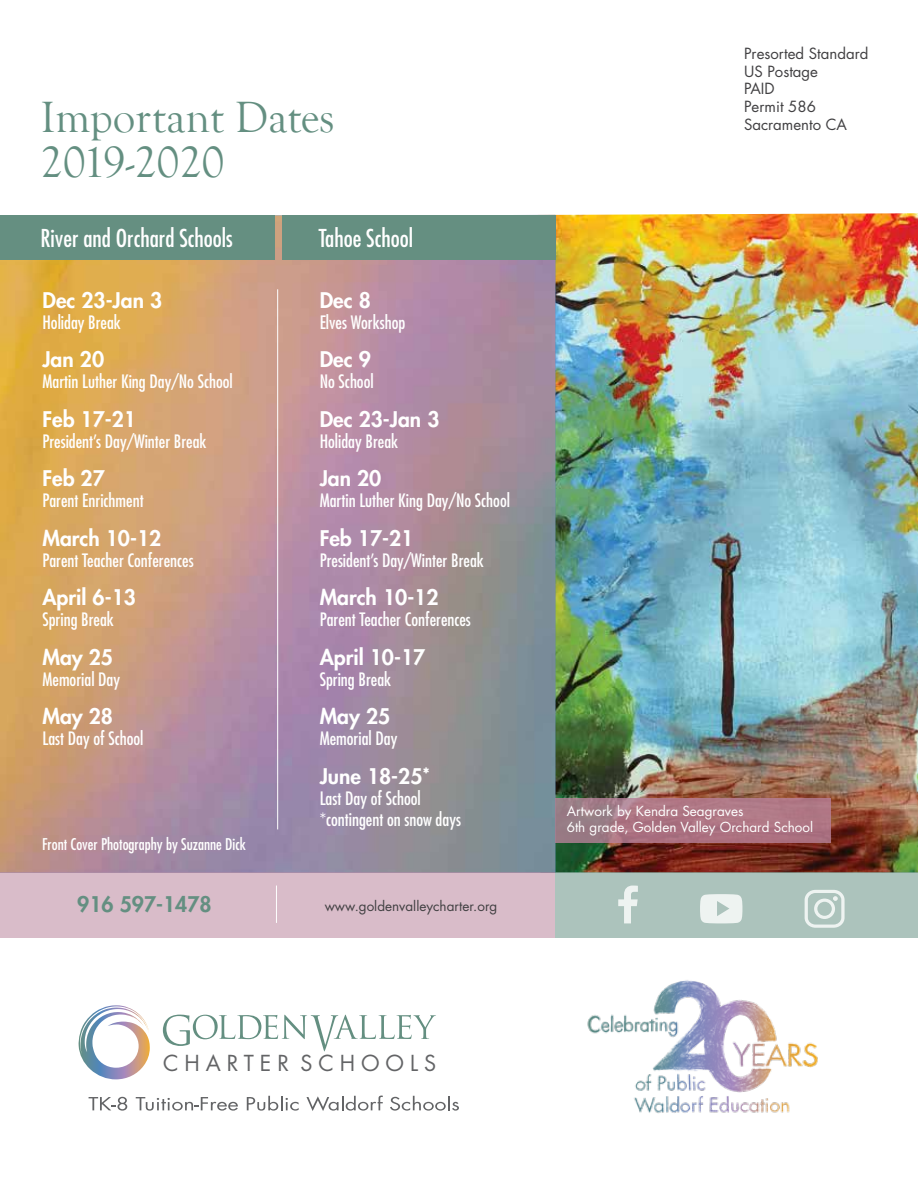
<style>
.page{position:relative;width:918px;height:1188px;background:#fff}
.page>*{position:absolute;margin:0;border:0;box-sizing:border-box;transform-origin:0 0}
.t1{font:45px/45px "Goudy Old Style T";color:#648f81}
.t2{font:condensed 24px "Futura";color:#fff}
.t3{font:21.45px "Futura";letter-spacing:.275em;color:#636466}
.t4{font:800 21px "Futura";color:#fff}
.t5{font:800 21px "Futura";color:#648f81}
.t6{font:condensed 18px/21px "Futura";color:#fff}
.t7{font:condensed 15.75px "Futura";color:#fff}
.t8{font:15px/17.5px "Futura";color:#414042}
.t9{font:13.5px/16.2px "Futura";color:#fff}
.t10{font:13.5px "Futura";color:#414042}
.s1{font-size:18px}
</style>
<div class="page">
<img style="left:538px;top:213px;width:380px;height:660px">
<img style="left:0;top:215px;width:555px;height:658px">
<div style="left:555px;top:873px;width:363px;height:65px;background:#acc3bc"></div>
<div style="left:0;top:873px;width:555px;height:65px;background:#d9bcc9"></div>
<svg style="left:618px;top:886px;width:20px;height:37px"></svg>
<svg style="left:805px;top:890px;width:40px;height:38px"></svg>
<svg style="left:700px;top:894px;width:42px;height:29px"></svg>
<div style="left:0;top:215px;width:274px;height:45px;background:#658f81"></div>
<div style="left:282px;top:215px;width:273px;height:45px;background:#658f81"></div>
<hr style="left:277px;top:289px;width:1px;height:540px;background:#fff">
<hr style="left:276px;top:886px;width:1px;height:37px;background:#fff">
<svg style="left:78px;top:1005px;width:72px;height:74px"></svg>
<svg style="left:163px;top:1015px;width:273px;height:36px"></svg>
<img style="left:587px;top:980px;width:231px;height:134px">
<svg style="left:89px;top:1097px;width:38px;height:14px"></svg>
<svg style="left:136px;top:1097px;width:102px;height:14px"></svg>
<svg style="left:247px;top:1096px;width:52px;height:15px"></svg>
<svg style="left:307px;top:1096px;width:76px;height:15px"></svg>
<svg style="left:390px;top:1096px;width:69px;height:15px"></svg>
<svg style="left:555px;top:798px;width:276px;height:44px;background:#a97684"></svg>
<h1 class="t1" style="left:40px;top:96px;width:296px">Important Dates<br>2019-2020</h1>
<h2 class="t2" style="left:40px;top:223px;width:194px">River and Orchard Schools</h2>
<h2 class="t2" style="left:319px;top:223px;width:96px">Tahoe School</h2>
<p class="t4" style="left:42px;top:286px;width:121px">Dec 23-Jan 3</p>
<p class="t6" style="left:42px;top:311px;width:80px">Holiday Break</p>
<p class="t4" style="left:42px;top:345px;width:63px">Jan 20</p>
<p class="t6" style="left:42px;top:371px;width:192px">Martin Luther King Day/No School</p>
<p class="t4" style="left:42px;top:405px;width:95px">Feb 17-21</p>
<p class="t6" style="left:42px;top:430px;width:166px">President’s Day/Winter Break</p>
<p class="t4" style="left:42px;top:464px;width:64px">Feb 27</p>
<p class="t6" style="left:42px;top:490px;width:103px">Parent Enrichment</p>
<p class="t4" style="left:42px;top:524px;width:120px">March 10-12</p>
<p class="t6" style="left:42px;top:549px;width:153px">Parent Teacher Conferences</p>
<p class="t4" style="left:42px;top:584px;width:95px">April 6-13</p>
<p class="t6" style="left:42px;top:609px;width:73px">Spring Break</p>
<p class="t4" style="left:42px;top:643px;width:72px">May 25</p>
<p class="t6" style="left:42px;top:668px;width:79px">Memorial Day</p>
<p class="t4" style="left:42px;top:703px;width:72px">May 28</p>
<p class="t6" style="left:42px;top:728px;width:103px">Last Day of School</p>
<p class="t7" style="left:42px;top:835px;width:205px">Front Cover Photography by Suzanne Dick</p>
<p class="t4" style="left:320px;top:286px;width:53px">Dec 8</p>
<p class="t6" style="left:320px;top:311px;width:87px">Elves Workshop</p>
<p class="t4" style="left:320px;top:345px;width:53px">Dec 9</p>
<p class="t6" style="left:320px;top:371px;width:56px">No School</p>
<p class="t4" style="left:320px;top:405px;width:121px">Dec 23-Jan 3</p>
<p class="t6" style="left:320px;top:430px;width:80px">Holiday Break</p>
<p class="t4" style="left:320px;top:464px;width:63px">Jan 20</p>
<p class="t6" style="left:320px;top:490px;width:192px">Martin Luther King Day/No School</p>
<p class="t4" style="left:320px;top:524px;width:95px">Feb 17-21</p>
<p class="t6" style="left:320px;top:549px;width:166px">President’s Day/Winter Break</p>
<p class="t4" style="left:320px;top:584px;width:120px">March 10-12</p>
<p class="t6" style="left:320px;top:609px;width:153px">Parent Teacher Conferences</p>
<p class="t4" style="left:320px;top:643px;width:107px">April 10-17</p>
<p class="t6" style="left:320px;top:668px;width:73px">Spring Break</p>
<p class="t4" style="left:320px;top:703px;width:72px">May 25</p>
<p class="t6" style="left:320px;top:728px;width:79px">Memorial Day</p>
<p class="t4" style="left:320px;top:762px;width:112px">June 18-25<span class="s1">*</span></p>
<p class="t6" style="left:320px;top:787px;width:143px">Last Day of School *contingent on snow days</p>
<p class="t5" style="left:77px;top:890px;width:136px">916 597-1478</p>
<p class="t10" style="left:325px;top:896px;width:174px">www.goldenvalleycharter.org</p>
<p class="t3" style="left:163px;top:1049px;width:275px">CHARTER SCHOOLS</p>
<p class="t8" style="left:744px;top:45px;width:126px">Presorted Standard<br>US Postage<br>PAID<br>Permit 586<br>Sacramento CA</p>
<p class="t9" style="left:567px;top:803px;width:248px">Artwork by Kendra Seagraves<br>6th grade, Golden Valley Orchard School</p>
</div>
